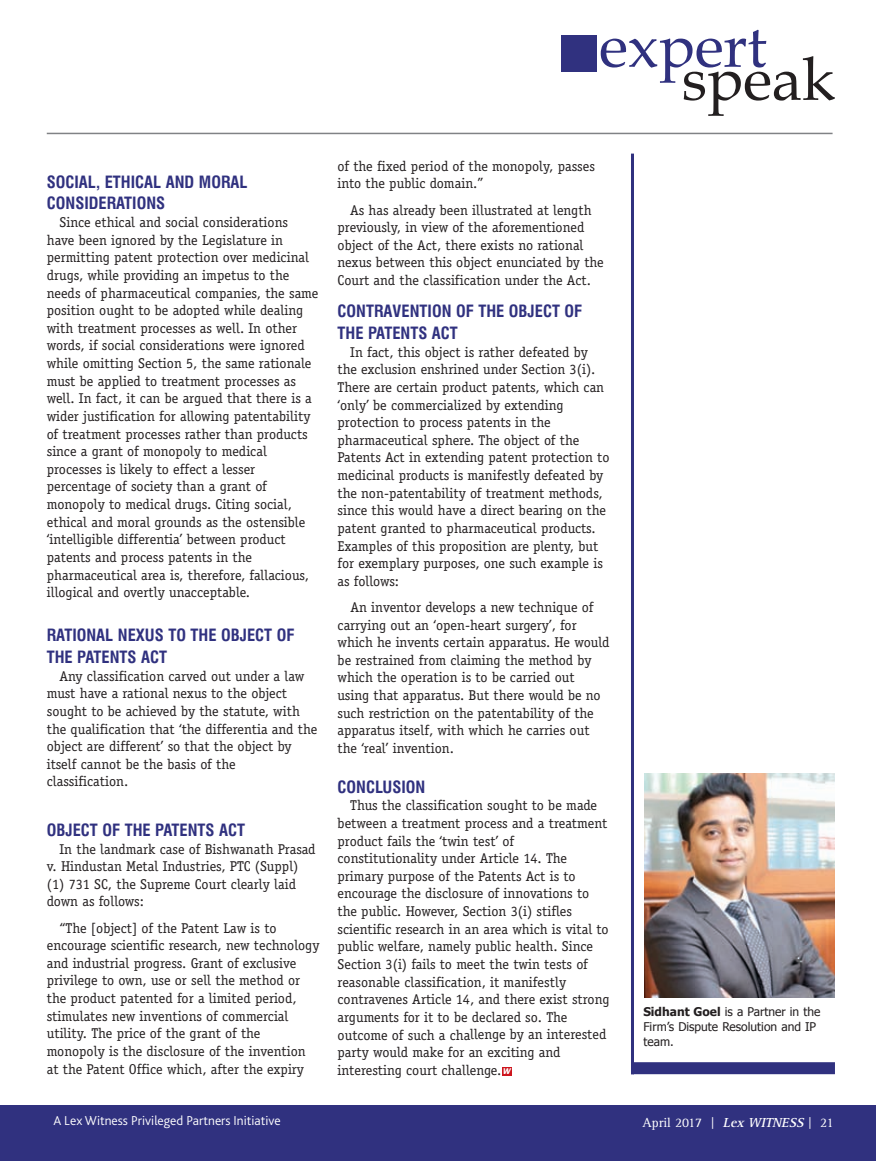
<style>
.page{position:relative;width:876px;height:1161px;background:#fff}
.page>*{position:absolute;margin:0;border:0;box-sizing:border-box;transform-origin:0 0}
.t1{font:60px "Book Antiqua";color:#30317f}
.t2{font:60px "Book Antiqua";color:#231f20}
.t3{font:700 condensed 16.5px/21.6px "Swiss 721 BT";color:#30317f}
.t4{font:14.25px/17.7px "Officina Serif";color:#231f20}
.t5{font:300 13.5px "Bliss Pro";color:#fff}
.t6{font:13.5px "Rotis Serif";color:#fff}
.t7{font:12px/15px "Tahoma";color:#231f20}
.t8{font:9px "Crillee";color:#fff}
.s1{font-weight:700}
.s2{font-weight:700;font-style:italic}
</style>
<div class="page">
<div style="left:0;top:1106px;width:876px;height:55px;background:#30317f"></div>
<hr style="left:631px;top:154px;width:3px;height:920px;background:#30317f">
<div style="left:633px;top:1062px;width:202px;height:12px;background:#30317f"></div>
<img style="left:644px;top:773px;width:191px;height:225px">
<hr style="left:47px;top:133px;width:785px;height:1px;background:#808285">
<div style="left:561px;top:35px;width:36px;height:37px;background:#30317f"></div>
<div style="left:503px;top:1067px;width:9px;height:9px;background:#cd151d"></div>
<p class="t3" style="left:47px;top:172px;width:202px">SOCIAL, ETHICAL AND MORAL<br>CONSIDERATIONS</p>
<p class="t4" style="left:47px;top:213px;width:273px;text-indent:13px">Since ethical and social considerations have been ignored by the Legislature in permitting patent protection over medicinal drugs, while providing an impetus to the needs of pharmaceutical companies, the same position ought to be adopted while dealing with treatment processes as well. In other words, if social considerations were ignored while omitting Section 5, the same rationale must be applied to treatment processes as well. In fact, it can be argued that there is a wider justification for allowing patentability of treatment processes rather than products since a grant of monopoly to medical processes is likely to effect a lesser percentage of society than a grant of monopoly to medical drugs. Citing social, ethical and moral grounds as the ostensible ‘intelligible differentia’ between product patents and process patents in the pharmaceutical area is, therefore, fallacious, illogical and overtly unacceptable.</p>
<p class="t3" style="left:47px;top:626px;width:249px">RATIONAL NEXUS TO THE OBJECT OF<br>THE PATENTS ACT</p>
<p class="t4" style="left:47px;top:667px;width:272px;text-indent:13px">Any classification carved out under a law must have a rational nexus to the object sought to be achieved by the statute, with the qualification that ‘the differentia and the object are different’ so that the object by itself cannot be the basis of the classification.</p>
<p class="t3" style="left:47px;top:820px;width:200px">OBJECT OF THE PATENTS ACT</p>
<p class="t4" style="left:47px;top:840px;width:270px;text-indent:13px">In the landmark case of Bishwanath Prasad v. Hindustan Metal Industries, PTC (Suppl) (1) 731 SC, the Supreme Court clearly laid down as follows:</p>
<p class="t4" style="left:47px;top:919px;width:274px;text-indent:13px">“The [object] of the Patent Law is to encourage scientific research, new technology and industrial progress. Grant of exclusive privilege to own, use or sell the method or the product patented for a limited period, stimulates new inventions of commercial utility. The price of the grant of the monopoly is the disclosure of the invention at the Patent Office which, after the expiry</p>
<h1 class="t1" style="left:599px;top:11px;width:169px">expert</h1>
<h1 class="t2" style="left:682px;top:44px;width:155px">speak</h1>
<p class="t4" style="left:338px;top:157px;width:259px">of the fixed period of the monopoly, passes into the public domain.”</p>
<p class="t4" style="left:337px;top:201px;width:268px;text-indent:13px">As has already been illustrated at length previously, in view of the aforementioned object of the Act, there exists no rational nexus between this object enunciated by the Court and the classification under the Act.</p>
<p class="t3" style="left:338px;top:302px;width:246px">CONTRAVENTION OF THE OBJECT OF<br>THE PATENTS ACT</p>
<p class="t4" style="left:338px;top:343px;width:273px;text-indent:13px">In fact, this object is rather defeated by the exclusion enshrined under Section 3(i).<br>There are certain product patents, which can ‘only’ be commercialized by extending protection to process patents in the pharmaceutical sphere. The object of the Patents Act in extending patent protection to medicinal products is manifestly defeated by the non-patentability of treatment methods, since this would have a direct bearing on the patent granted to pharmaceutical products.<br>Examples of this proposition are plenty, but for exemplary purposes, one such example is as follows:</p>
<p class="t4" style="left:338px;top:598px;width:273px;text-indent:13px">An inventor develops a new technique of carrying out an ‘open-heart surgery’, for which he invents certain apparatus. He would be restrained from claiming the method by which the operation is to be carried out using that apparatus. But there would be no such restriction on the patentability of the apparatus itself, with which he carries out the ‘real’ invention.</p>
<p class="t3" style="left:338px;top:777px;width:89px">CONCLUSION</p>
<p class="t4" style="left:337px;top:796px;width:273px;text-indent:13px">Thus the classification sought to be made between a treatment process and a treatment product fails the ‘twin test’ of constitutionality under Article 14. The primary purpose of the Patents Act is to encourage the disclosure of innovations to the public. However, Section 3(i) stifles scientific research in an area which is vital to public welfare, namely public health. Since Section 3(i) fails to meet the twin tests of reasonable classification, it manifestly contravenes Article 14, and there exist strong arguments for it to be declared so. The outcome of such a challenge by an interested party would make for an exciting and interesting court challenge.</p>
<p class="t8" style="left:503px;top:1066px;width:9px">w</p>
<p class="t7" style="left:643px;top:1004px;width:179px"><span class="s1">Sidhant Goel</span> is a Partner in the<br>Firm’s Dispute Resolution and IP team.</p>
<p class="t5" style="left:53px;top:1114px;width:229px">A Lex Witness Privileged Partners Initiative</p>
<p class="t6" style="left:642px;top:1117px;width:192px">April 2017 | <span class="s2">Lex WITNESS</span> | 21</p>
</div>
